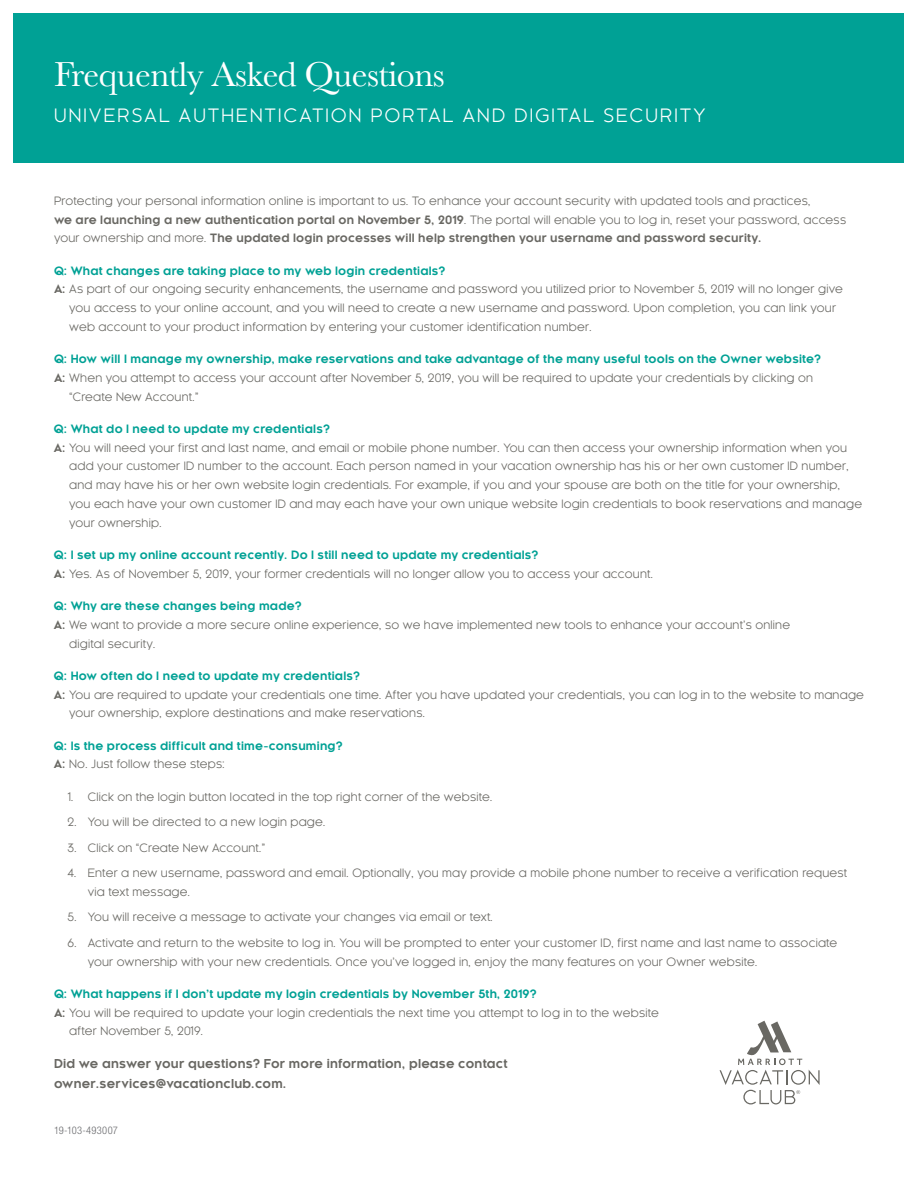
<style>
.page{position:relative;width:918px;height:1188px;background:#fff}
.page>*{position:absolute;margin:0;border:0;box-sizing:border-box;transform-origin:0 0}
.t1{font:36px "Baskerville";letter-spacing:-.015em;color:#fff}
.t2{font:18px "Kessel 105";letter-spacing:.125em;color:#fff}
.t3{font:700 12px/19.5px "Kessel 105";letter-spacing:.02em;color:#696863}
.t4{font:11.25px/18.8px "Kessel 105";letter-spacing:.02em;color:#696863}
.t5{font:700 11.25px/18.8px "Kessel 105";letter-spacing:.02em;color:#00a195}
.t6{font:300 condensed 10.5px "Helvetica Neue LT Std";letter-spacing:.025em;color:#696a6d}
.s1{font-weight:700}
.s2{font-weight:700;color:#00a195}
.s3{color:#696863}
.s4{font-weight:400;color:#696863}
</style>
<div class="page">
<svg style="left:720px;top:1021px;width:100px;height:83px"></svg>
<div style="left:14px;top:14px;width:890px;height:149px;background:#00a195"></div>
<h1 class="t1" style="left:54px;top:52px;width:392px">Frequently Asked Questions</h1>
<h2 class="t2" style="left:54px;top:106px;width:653px">UNIVERSAL AUTHENTICATION PORTAL AND DIGITAL SECURITY</h2>
<p class="t4" style="left:54px;top:191px;width:794px">Protecting your personal information online is important to us. To enhance your account security with updated tools and practices,<br><span class="s1">we are launching a new authentication portal on November 5, 2019</span>. The portal will enable you to log in, reset your password, access your ownership and more. <span class="s1">The updated login processes will help strengthen your username and password security.</span></p>
<p class="t5" style="left:54px;top:261px;width:393px">Q: What changes are taking place to my web login credentials?</p>
<p class="t4" style="left:54px;top:280px;width:790px"><span class="s1">A:</span> As part of our ongoing security enhancements, the username and password you utilized prior to November 5, 2019 will no longer give</p>
<p class="t4" style="left:69px;top:299px;width:768px">you access to your online account, and you will need to create a new username and password. Upon completion, you can link your</p>
<p class="t4" style="left:69px;top:317px;width:524px">web account to your product information by entering your customer identification number.</p>
<p class="t5" style="left:54px;top:350px;width:769px">Q: How will I manage my ownership, make reservations and take advantage of the many useful tools on the Owner website?</p>
<p class="t4" style="left:54px;top:368px;width:761px"><span class="s1">A:</span> When you attempt to access your account after November 5, 2019, you will be required to update your credentials by clicking on</p>
<p class="t4" style="left:69px;top:387px;width:131px">“Create New Account.”</p>
<p class="t5" style="left:54px;top:419px;width:277px">Q: What do I need to update my credentials?</p>
<p class="t4" style="left:54px;top:438px;width:795px"><span class="s1">A:</span> You will need your first and last name, and email or mobile phone number. You can then access your ownership information when you</p>
<p class="t4" style="left:69px;top:457px;width:781px">add your customer ID number to the account. Each person named in your vacation ownership has his or her own customer ID number,</p>
<p class="t4" style="left:69px;top:476px;width:772px">and may have his or her own website login credentials. For example, if you and your spouse are both on the title for your ownership,</p>
<p class="t4" style="left:69px;top:494px;width:795px">you each have your own customer ID and may each have your own unique website login credentials to book reservations and manage</p>
<p class="t4" style="left:69px;top:513px;width:94px">your ownership.</p>
<p class="t4" style="left:54px;top:545px;width:601px"><span class="s2">Q: I set up my online account recently. Do I still need to update my credentials?<br></span><span class="s1">A:</span> Yes. As of November 5, 2019, your former credentials will no longer allow you to access your account.</p>
<p class="t5" style="left:54px;top:596px;width:249px">Q: Why are these changes being made?</p>
<p class="t4" style="left:54px;top:615px;width:738px"><span class="s1">A:</span> We want to provide a more secure online experience, so we have implemented new tools to enhance your account’s online</p>
<p class="t4" style="left:69px;top:634px;width:88px">digital security.</p>
<p class="t5" style="left:54px;top:666px;width:308px">Q: How often do I need to update my credentials?</p>
<p class="t4" style="left:54px;top:685px;width:812px"><span class="s1">A:</span> You are required to update your credentials one time. After you have updated your credentials, you can log in to the website to manage</p>
<p class="t4" style="left:69px;top:704px;width:358px">your ownership, explore destinations and make reservations.</p>
<p class="t5" style="left:54px;top:736px;width:290px">Q: Is the process difficult and time-consuming?<br><span class="s3">A:</span> <span class="s4">No. Just follow these steps:</span></p>
<p class="t4" style="left:67px;top:787px;width:427px">1. Click on the login button located in the top right corner of the website.</p>
<p class="t4" style="left:67px;top:813px;width:260px">2. You will be directed to a new login page.</p>
<p class="t4" style="left:67px;top:838px;width:199px">3. Click on “Create New Account.”</p>
<p class="t4" style="left:88px;top:864px;width:761px;text-indent:-20px">4. Enter a new username, password and email. Optionally, you may provide a mobile phone number to receive a verification request via text message.</p>
<p class="t4" style="left:67px;top:908px;width:427px">5. You will receive a message to activate your changes via email or text.</p>
<p class="t4" style="left:88px;top:933px;width:751px;text-indent:-20px">6. Activate and return to the website to log in. You will be prompted to enter your customer ID, first name and last name to associate your ownership with your new credentials. Once you’ve logged in, enjoy the many features on your Owner website.</p>
<p class="t5" style="left:54px;top:984px;width:484px">Q: What happens if I don’t update my login credentials by November 5th, 2019?</p>
<p class="t4" style="left:54px;top:1003px;width:606px"><span class="s1">A:</span> You will be required to update your login credentials the next time you attempt to log in to the website</p>
<p class="t4" style="left:69px;top:1022px;width:136px">after November 5, 2019.</p>
<p class="t3" style="left:54px;top:1054px;width:455px">Did we answer your questions? For more information, please contact owner.services@vacationclub.com.</p>
<p class="t6" style="left:54px;top:1124px;width:65px">19-103-493007</p>
</div>
